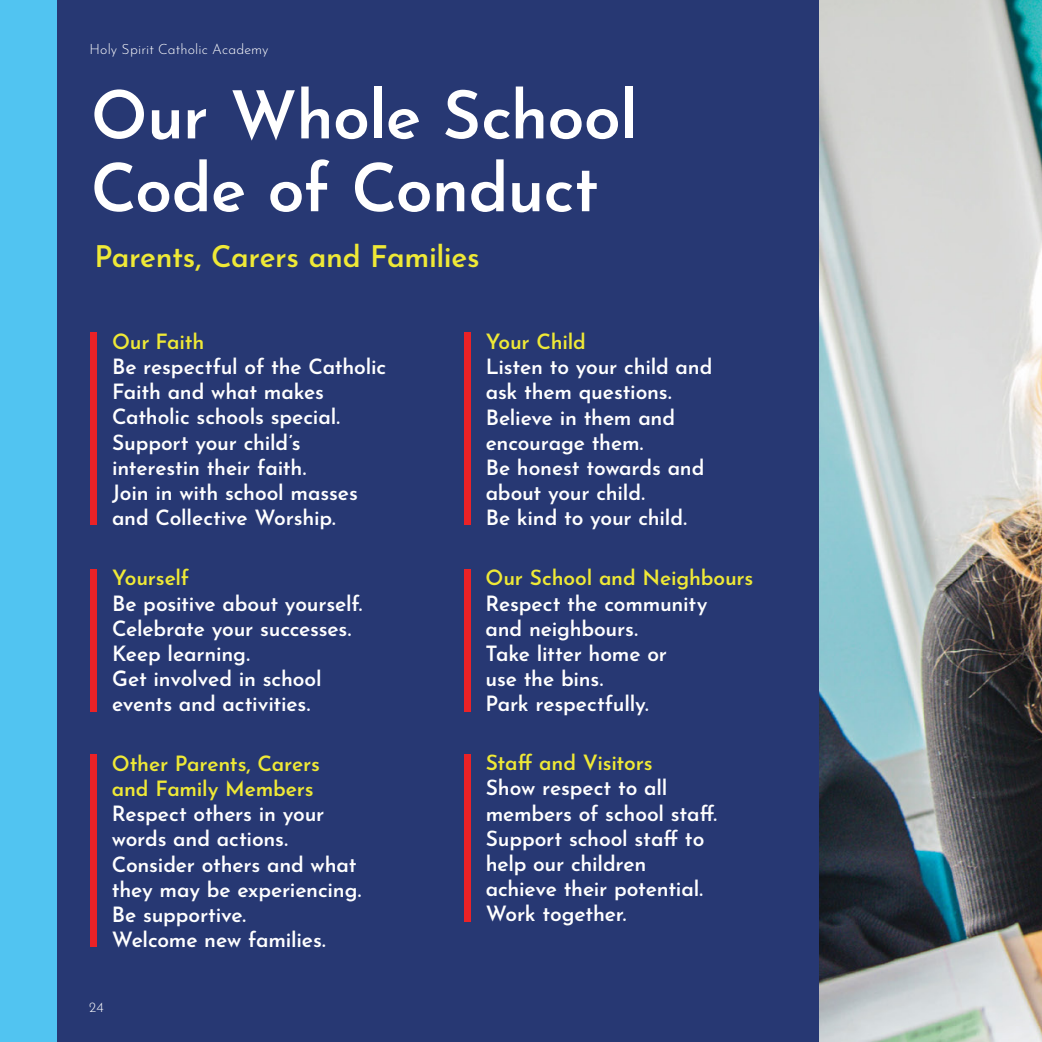
<style>
.page{position:relative;width:1042px;height:1042px;background:#fff}
.page>*{position:absolute;margin:0;border:0;box-sizing:border-box;transform-origin:0 0}
.t1{font:600 66.5px/72.8px "Josefin Sans";letter-spacing:-.015em;color:#fff}
.t2{font:600 29.75px "Josefin Sans";letter-spacing:-.015em;color:#efe936}
.t3{font:600 21px/25.2px "Josefin Sans";letter-spacing:-.01em;color:#fff}
.t4{font:600 21px/25.2px "Josefin Sans";letter-spacing:-.015em;color:#efe936}
.t5{font:300 14px "Josefin Sans";letter-spacing:.01em;color:#fff}
</style>
<div class="page">
<div style="left:56px;top:0;width:986px;height:1042px;background:#273873"></div>
<div style="left:0;top:0;width:56px;height:1042px;background:#51c4f1"></div>
<div style="left:91px;top:332px;width:6px;height:193px;background:#ea2227"></div>
<div style="left:91px;top:569px;width:6px;height:142px;background:#ea2227"></div>
<div style="left:464px;top:569px;width:7px;height:142px;background:#ea2227"></div>
<div style="left:464px;top:332px;width:7px;height:193px;background:#ea2227"></div>
<div style="left:464px;top:754px;width:7px;height:167px;background:#ea2227"></div>
<div style="left:90px;top:754px;width:7px;height:193px;background:#ea2227"></div>
<img style="left:820px;top:0;width:222px;height:1042px">
<p class="t5" style="left:89px;top:39px;width:181px">Holy Spirit Catholic Academy</p>
<h1 class="t1" style="left:91px;top:70px;width:548px">Our Whole School<br>Code of Conduct</h1>
<h2 class="t2" style="left:94px;top:231px;width:387px">Parents, Carers and Families</h2>
<p class="t4" style="left:112px;top:326px;width:94px">Our Faith</p>
<p class="t3" style="left:112px;top:351px;width:276px">Be respectful of the Catholic<br>Faith and what makes<br>Catholic schools special.<br>Support your child’s interestin their faith.<br>Join in with school masses and Collective Worship.</p>
<p class="t4" style="left:112px;top:563px;width:79px">Yourself</p>
<p class="t3" style="left:112px;top:588px;width:252px">Be positive about yourself.<br>Celebrate your successes.<br>Keep learning.<br>Get involved in school events and activities.</p>
<p class="t4" style="left:112px;top:748px;width:210px">Other Parents, Carers and Family Members</p>
<p class="t3" style="left:112px;top:798px;width:251px">Respect others in your words and actions.<br>Consider others and what they may be experiencing.<br>Be supportive.<br>Welcome new families.</p>
<p class="t5" style="left:89px;top:996px;width:16px">24</p>
<p class="t4" style="left:486px;top:326px;width:102px">Your Child</p>
<p class="t3" style="left:486px;top:351px;width:228px">Listen to your child and ask them questions.<br>Believe in them and encourage them.<br>Be honest towards and about your child.<br>Be kind to your child.</p>
<p class="t4" style="left:485px;top:563px;width:269px">Our School and Neighbours</p>
<p class="t3" style="left:485px;top:588px;width:223px">Respect the community and neighbours.<br>Take litter home or<br>use the bins.<br>Park respectfully.</p>
<p class="t4" style="left:486px;top:747px;width:168px">Staff and Visitors</p>
<p class="t3" style="left:486px;top:772px;width:233px">Show respect to all members of school staff.<br>Support school staff to help our children achieve their potential.<br>Work together.</p>
</div>
